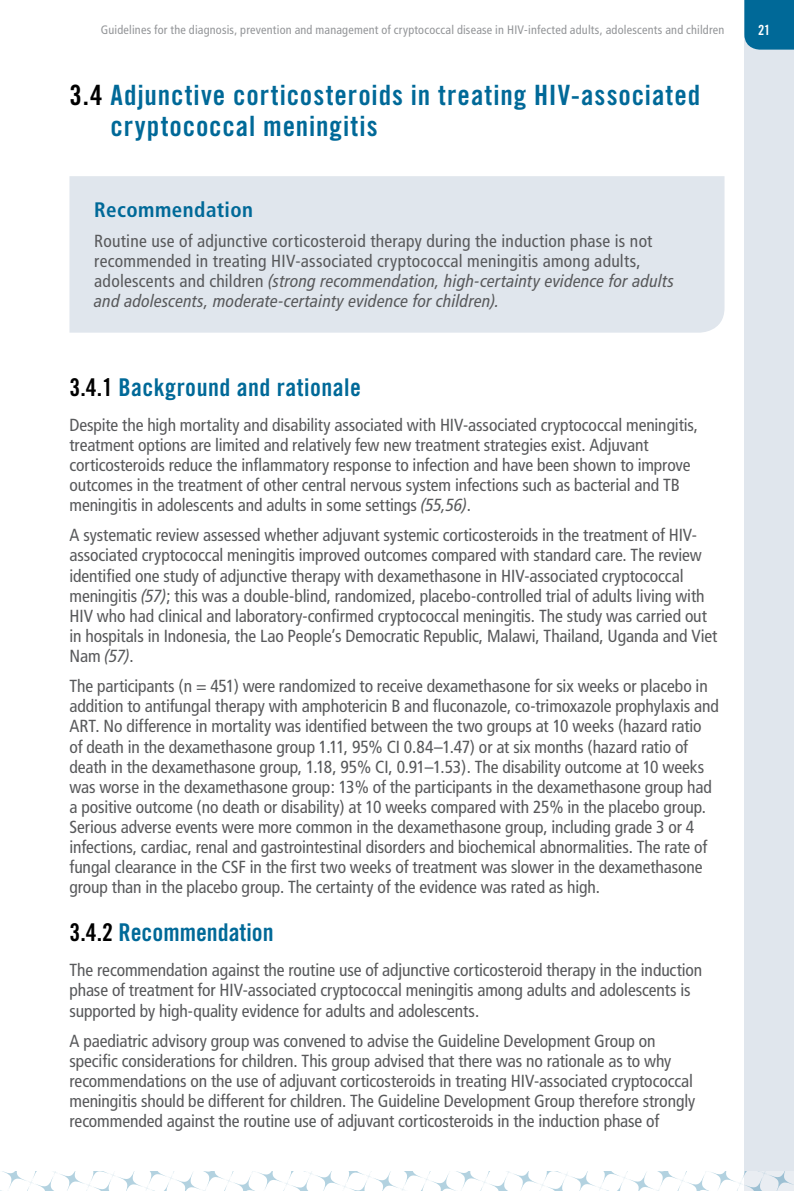
<style>
.page{position:relative;width:794px;height:1191px;background:#fff}
.page>*{position:absolute;margin:0;border:0;box-sizing:border-box;transform-origin:0 0}
.t1{font:28px/31.5px "Trade Gothic Bold Cond Twenty";letter-spacing:.035em;color:#006998}
.t2{font:24.5px "Trade Gothic Bold Cond Twenty";letter-spacing:.02em;color:#006998}
.t3{font:24.5px "Trade Gothic Bold Cond Twenty";color:#006998}
.t4{font:700 condensed 21px "Frutiger";letter-spacing:.02em;color:#006998}
.t5{font:condensed 17.5px/20.1px "Frutiger";letter-spacing:-.005em;color:#58595b}
.t6{font:condensed 17.5px/20.1px "Frutiger";letter-spacing:.015em;color:#58595b}
.t7{font:italic condensed 17.5px/20.1px "Frutiger LT Com";letter-spacing:.015em;color:#58595b}
.t8{font:14px "Trade Gothic Bold Cond Twenty";color:#fff}
.t9{font:condensed 12.25px "Frutiger";letter-spacing:.015em;color:#939598}
.s1{color:#000}
.s2{font-family:"Frutiger";font-style:normal}
.s3{font-family:"Frutiger LT Com";font-style:italic}
</style>
<div class="page">
<div style="left:744px;top:0;width:50px;height:1191px;background:#e0e6ed"></div>
<div style="left:744px;top:0;width:50px;height:50px;background:#006998"></div>
<svg style="left:0;top:1171px;width:791px;height:20px"></svg>
<div style="left:69px;top:176px;width:655px;height:157px;background:#e0e6ed"></div>
<p class="t9" style="left:101px;top:23px;width:625px">Guidelines for the diagnosis, prevention and management of cryptococcal disease in HIV-infected adults, adolescents and children</p>
<p class="t8" style="left:758px;top:22px;width:14px">21</p>
<h1 class="t1" style="left:111px;top:79px;width:591px;text-indent:-41px"><span class="s1">3.4</span> Adjunctive corticosteroids in treating HIV-associated cryptococcal meningitis</h1>
<p class="t4" style="left:94px;top:197px;width:160px">Recommendation</p>
<p class="t6" style="left:94px;top:231px;width:559px">Routine use of adjunctive corticosteroid therapy during the induction phase is not recommended in treating HIV-associated cryptococcal meningitis among adults,</p>
<p class="t7" style="left:94px;top:271px;width:581px"><span class="s2">adolescents and children</span> (strong recommendation, high-certainty evidence for adults and adolescents, moderate-certainty evidence for children).</p>
<h2 class="t2" style="left:69px;top:372px;width:293px"><span class="s1">3.4.1</span> Background and rationale</h2>
<p class="t5" style="left:69px;top:415px;width:630px">Despite the high mortality and disability associated with HIV-associated cryptococcal meningitis, treatment options are limited and relatively few new treatment strategies exist. Adjuvant corticosteroids reduce the inflammatory response to infection and have been shown to improve outcomes in the treatment of other central nervous system infections such as bacterial and TB meningitis in adolescents and adults in some settings <span class="s3">(55,56)</span>.</p>
<p class="t5" style="left:69px;top:525px;width:649px">A systematic review assessed whether adjuvant systemic corticosteroids in the treatment of HIV&shy;associated cryptococcal meningitis improved outcomes compared with standard care. The review identified one study of adjunctive therapy with dexamethasone in HIV-associated cryptococcal meningitis <span class="s3">(57)</span>; this was a double-blind, randomized, placebo-controlled trial of adults living with HIV who had clinical and laboratory-confirmed cryptococcal meningitis. The study was carried out in hospitals in Indonesia, the Lao People’s Democratic Republic, Malawi, Thailand, Uganda and Viet Nam <span class="s3">(57)</span>.</p>
<p class="t5" style="left:69px;top:676px;width:651px">The participants (n = 451) were randomized to receive dexamethasone for six weeks or placebo in addition to antifungal therapy with amphotericin B and fluconazole, co-trimoxazole prophylaxis and ART. No difference in mortality was identified between the two groups at 10 weeks (hazard ratio of death in the dexamethasone group 1.11, 95% CI 0.84–1.47) or at six months (hazard ratio of death in the dexamethasone group, 1.18, 95% CI, 0.91–1.53). The disability outcome at 10 weeks was worse in the dexamethasone group: 13% of the participants in the dexamethasone group had a positive outcome (no death or disability) at 10 weeks compared with 25% in the placebo group.<br>Serious adverse events were more common in the dexamethasone group, including grade 3 or 4 infections, cardiac, renal and gastrointestinal disorders and biochemical abnormalities. The rate of fungal clearance in the CSF in the first two weeks of treatment was slower in the dexamethasone group than in the placebo group. The certainty of the evidence was rated as high.</p>
<h2 class="t3" style="left:69px;top:917px;width:206px"><span class="s1">3.4.2</span> Recommendation</h2>
<p class="t5" style="left:69px;top:960px;width:634px">The recommendation against the routine use of adjunctive corticosteroid therapy in the induction phase of treatment for HIV-associated cryptococcal meningitis among adults and adolescents is supported by high-quality evidence for adults and adolescents.</p>
<p class="t5" style="left:69px;top:1030px;width:627px">A paediatric advisory group was convened to advise the Guideline Development Group on specific considerations for children. This group advised that there was no rationale as to why recommendations on the use of adjuvant corticosteroids in treating HIV-associated cryptococcal meningitis should be different for children. The Guideline Development Group therefore strongly recommended against the routine use of adjuvant corticosteroids in the induction phase of</p>
</div>
